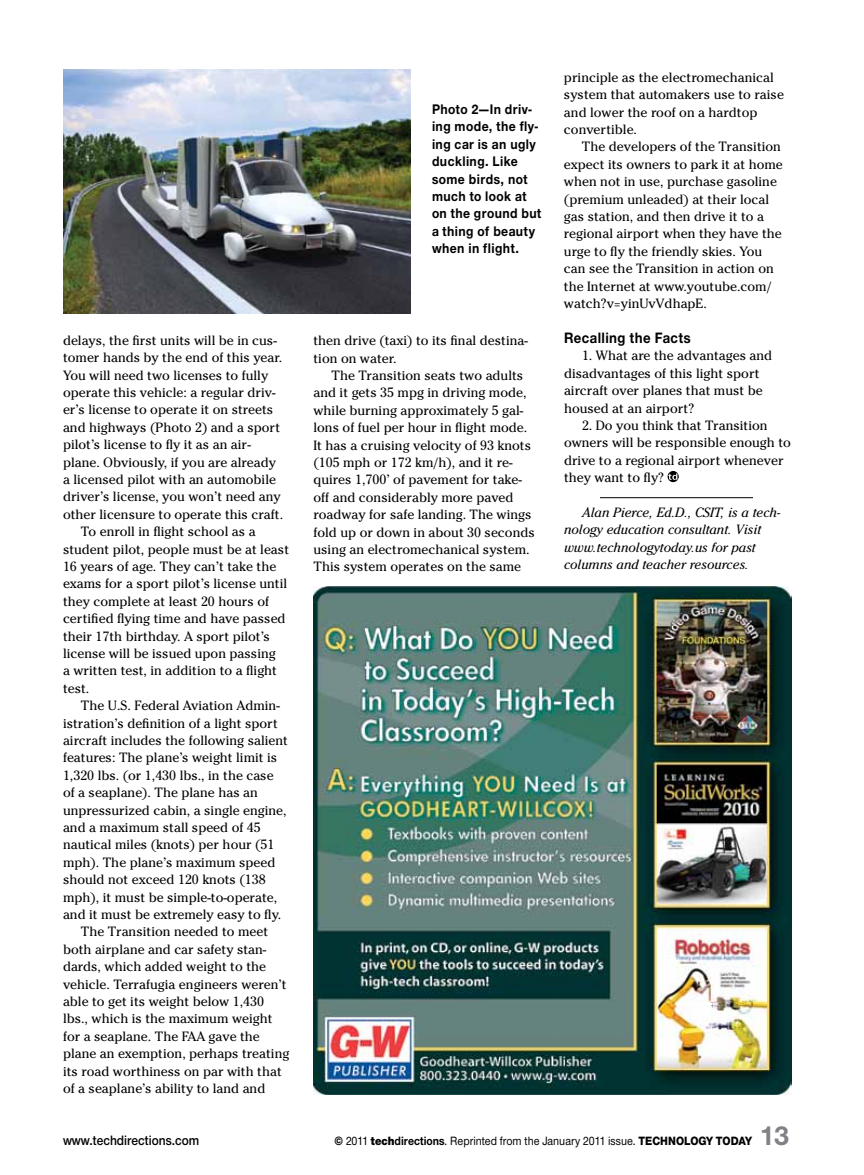
<style>
.page{position:relative;width:864px;height:1175px;background:#fff}
.page>*{position:absolute;margin:0;border:0;box-sizing:border-box;transform-origin:0 0}
.t1{font:700 28.35px "Nimbus San Nov T";color:#808285}
.t2{font:700 15.6px "Nimbus San Nov T";letter-spacing:.03em;color:#000;scale:.9 1}
.t3{font:700 14.4px/17.4px "Nimbus San Nov T";letter-spacing:.03em;color:#000;scale:.9 1}
.t4{font:600 14.1px "Nimbus San Nov T";color:#000;scale:.9 1}
.t5{font:13.35px/17.4px "Cheltenham";color:#000}
.t6{font:italic 13.35px/17.4px "Cheltenham";color:#000}
.t7{font:500 12.45px "Nimbus San Nov T";color:#000;scale:.9 1}
.s1{font-family:"Nimbus San Nov T Heav";font-weight:400}
.s2{font-family:"Nimbus San Nov T Blac";font-weight:400}
.s3{font-weight:700}
</style>
<div class="page">
<img style="left:63px;top:69px;width:347px;height:245px">
<svg style="left:668px;top:471px;width:11px;height:11px"></svg>
<svg style="left:668px;top:473px;width:9px;height:7px"></svg>
<hr style="left:600px;top:497px;width:153px;height:1px;background:#000">
<img style="left:313px;top:587px;width:479px;height:507px">
<p class="t5" style="left:63px;top:331px;width:215px">delays, the first units will be in cus-</p>
<p class="t5" style="left:63px;top:349px;width:221px">tomer hands by the end of this year.</p>
<p class="t5" style="left:63px;top:366px;width:207px">You will need two licenses to fully</p>
<p class="t5" style="left:63px;top:384px;width:214px">operate this vehicle: a regular driv-</p>
<p class="t5" style="left:63px;top:401px;width:212px">er’s license to operate it on streets</p>
<p class="t5" style="left:63px;top:418px;width:219px">and highways (Photo 2) and a sport</p>
<p class="t5" style="left:63px;top:436px;width:189px">pilot’s license to fly it as an air-</p>
<p class="t5" style="left:63px;top:453px;width:214px">plane. Obviously, if you are already</p>
<p class="t5" style="left:63px;top:471px;width:215px">a licensed pilot with an automobile</p>
<p class="t5" style="left:63px;top:488px;width:219px">driver’s license, you won’t need any</p>
<p class="t5" style="left:63px;top:505px;width:222px">other licensure to operate this craft.</p>
<p class="t5" style="left:81px;top:523px;width:176px">To enroll in flight school as a</p>
<p class="t5" style="left:63px;top:540px;width:228px">student pilot, people must be at least</p>
<p class="t5" style="left:63px;top:557px;width:215px">16 years of age. They can’t take the</p>
<p class="t5" style="left:63px;top:575px;width:226px">exams for a sport pilot’s license until</p>
<p class="t5" style="left:63px;top:592px;width:208px">they complete at least 20 hours of</p>
<p class="t5" style="left:63px;top:610px;width:224px">certified flying time and have passed</p>
<p class="t5" style="left:63px;top:627px;width:209px">their 17th birthday. A sport pilot’s</p>
<p class="t5" style="left:63px;top:644px;width:214px">license will be issued upon passing</p>
<p class="t5" style="left:63px;top:662px;width:216px">a written test, in addition to a flight</p>
<p class="t5" style="left:63px;top:679px;width:28px">test.</p>
<p class="t5" style="left:81px;top:697px;width:200px">The U.S. Federal Aviation Admin-</p>
<p class="t5" style="left:63px;top:714px;width:216px">istration’s definition of a light sport</p>
<p class="t5" style="left:63px;top:731px;width:227px">aircraft includes the following salient</p>
<p class="t5" style="left:63px;top:749px;width:216px">features: The plane’s weight limit is</p>
<p class="t5" style="left:63px;top:766px;width:212px">1,320 lbs. (or 1,430 lbs., in the case</p>
<p class="t5" style="left:63px;top:784px;width:196px">of a seaplane). The plane has an</p>
<p class="t5" style="left:63px;top:801px;width:225px">unpressurized cabin, a single engine,</p>
<p class="t5" style="left:63px;top:818px;width:199px">and a maximum stall speed of 45</p>
<p class="t5" style="left:63px;top:836px;width:213px">nautical miles (knots) per hour (51</p>
<p class="t5" style="left:63px;top:853px;width:214px">mph). The plane’s maximum speed</p>
<p class="t5" style="left:63px;top:871px;width:204px">should not exceed 120 knots (138</p>
<p class="t5" style="left:63px;top:888px;width:216px">mph), it must be simple-to-operate,</p>
<p class="t5" style="left:63px;top:905px;width:220px">and it must be extremely easy to fly.</p>
<p class="t5" style="left:81px;top:923px;width:189px">The Transition needed to meet</p>
<p class="t5" style="left:63px;top:940px;width:205px">both airplane and car safety stan-</p>
<p class="t5" style="left:63px;top:958px;width:205px">dards, which added weight to the</p>
<p class="t5" style="left:63px;top:975px;width:225px">vehicle. Terrafugia engineers weren’t</p>
<p class="t5" style="left:63px;top:992px;width:203px">able to get its weight below 1,430</p>
<p class="t5" style="left:63px;top:1010px;width:211px">lbs., which is the maximum weight</p>
<p class="t5" style="left:63px;top:1027px;width:198px">for a seaplane. The FAA gave the</p>
<p class="t5" style="left:63px;top:1045px;width:228px">plane an exemption, perhaps treating</p>
<p class="t5" style="left:63px;top:1062px;width:220px">its road worthiness on par with that</p>
<p class="t5" style="left:63px;top:1079px;width:204px">of a seaplane’s ability to land and</p>
<p class="t3" style="left:432px;top:100px;width:123px">Photo 2—In driv&shy;ing mode, the fly&shy;ing car is an ugly duckling. Like some birds, not much to look at on the ground but a thing of beauty when in flight.</p>
<p class="t5" style="left:314px;top:332px;width:216px">then drive (taxi) to its final destina&shy;tion on water.</p>
<p class="t5" style="left:314px;top:367px;width:223px;text-indent:18px">The Transition seats two adults and it gets 35 mpg in driving mode, while burning approximately 5 gal&shy;lons of fuel per hour in flight mode.<br>It has a cruising velocity of 93 knots (105 mph or 172 km/h), and it re&shy;quires 1,700’ of pavement for take&shy;off and considerably more paved roadway for safe landing. The wings fold up or down in about 30 seconds using an electromechanical system.<br>This system operates on the same</p>
<p class="t5" style="left:564px;top:68px;width:222px">principle as the electromechanical system that automakers use to raise and lower the roof on a hardtop convertible.</p>
<p class="t5" style="left:564px;top:138px;width:220px;text-indent:18px">The developers of the Transition expect its owners to park it at home when not in use, purchase gasoline (premium unleaded) at their local gas station, and then drive it to a regional airport when they have the urge to fly the friendly skies. You can see the Transition in action on the Internet at www.youtube.com/ watch?v=yinUvVdhapE.</p>
<p class="t2" style="left:564px;top:328px;width:142px">Recalling the Facts</p>
<p class="t5" style="left:564px;top:347px;width:210px;text-indent:18px">1. What are the advantages and disadvantages of this light sport aircraft over planes that must be housed at an airport?</p>
<p class="t5" style="left:564px;top:416px;width:228px;text-indent:18px">2. Do you think that Transition owners will be responsible enough to drive to a regional airport whenever they want to fly?</p>
<p class="t6" style="left:564px;top:503px;width:218px;text-indent:18px">Alan Pierce, Ed.D., CSIT, is a tech&shy;nology education consultant. Visit www.technologytoday.us for past columns and teacher resources.</p>
<p class="t4" style="left:63px;top:1132px;width:153px">www.techdirections.com</p>
<p class="t7" style="left:334px;top:1133px;width:466px"><span class="s1">©</span> 2011 <span class="s2">tech</span><span class="s3">directions</span>. Reprinted from the January 2011 issue. <span class="s1">TECHNOLOGY TODAY</span></p>
<h1 class="t1" style="left:759px;top:1119px;width:32px">13</h1>
</div>
